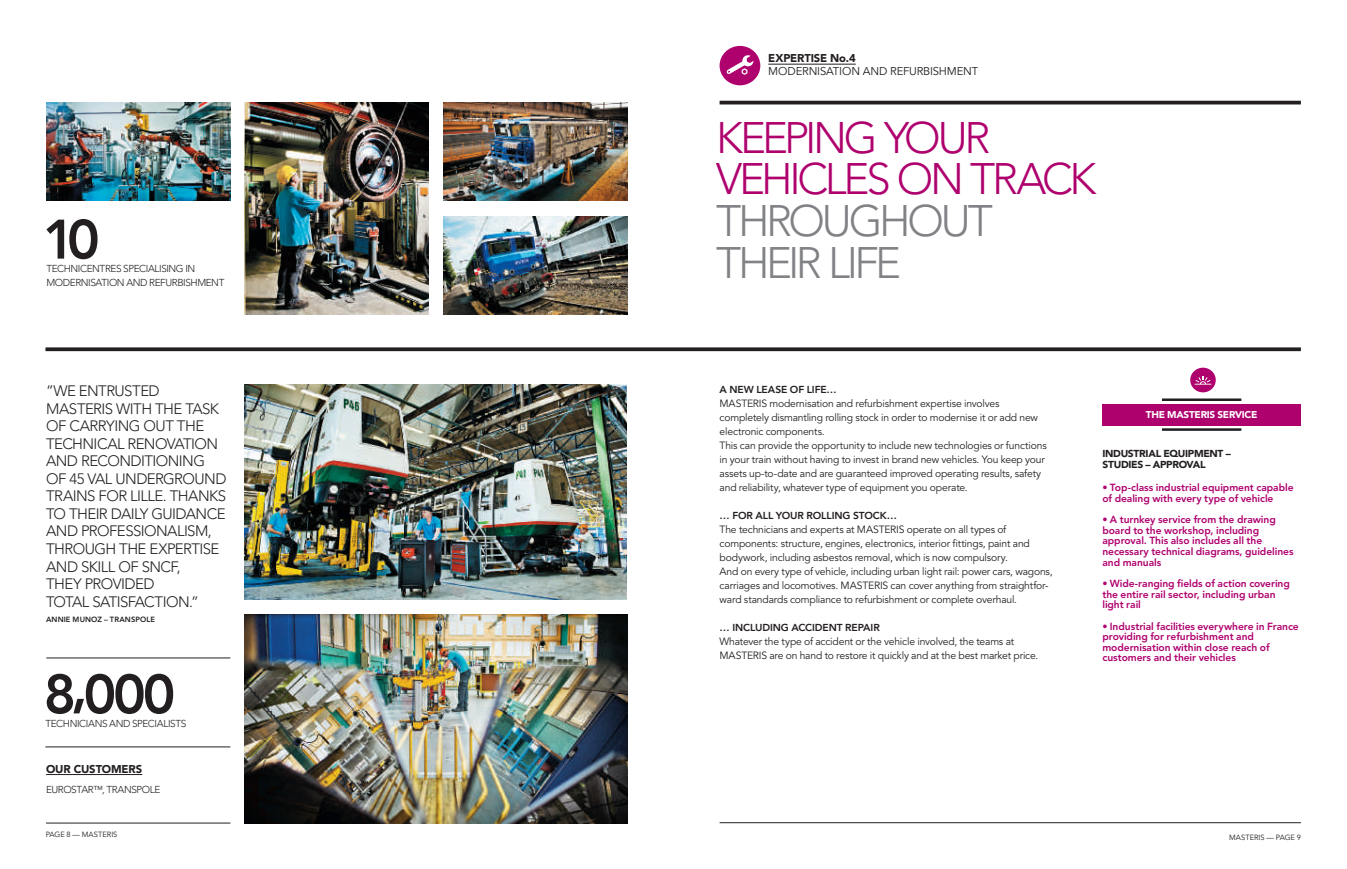
<style>
.page{position:relative;width:1347px;height:869px;background:#fff}
.page>*{position:absolute;margin:0;border:0;box-sizing:border-box;transform-origin:0 0}
.t1{font:800 55px "Avenir LT Std";color:#231f20}
.t2{font:300 43.75px/41.6px "Avenir LT Std";letter-spacing:-.075em;color:#af016e}
.t3{font:300 43.75px/41.6px "Avenir LT Std";letter-spacing:-.075em;color:#808285}
.t4{font:300 15px/17.5px "Avenir LT Std";letter-spacing:-.035em;color:#231f20}
.t5{font:11.25px "Avenir LT Std";letter-spacing:-.015em;color:#231f20}
.t6{font:900 11.25px "Avenir LT Std";letter-spacing:-.01em;color:#231f20}
.t7{font:10.5px/14px "Avenir LT Std";letter-spacing:-.015em;color:#231f20}
.t8{font:800 10.25px/10.6px "Avenir LT Std";letter-spacing:-.005em;color:#af016e}
.t9{font:300 10px/13.8px "Avenir LT Std";letter-spacing:-.04em;color:#231f20}
.t10{font:800 10px "Avenir LT Std";letter-spacing:-.01em;color:#231f20}
.t11{font:900 10px/11.2px "Avenir LT Std";letter-spacing:-.03em;color:#231f20}
.t12{font:900 9.75px "Avenir LT Std";letter-spacing:-.025em;color:#fff}
.t13{font:7.5px "Avenir LT Std";color:#231f20}
.t14{font:800 7.5px "Avenir LT Std";letter-spacing:.015em;color:#231f20}
.s1{font-weight:500}
</style>
<div class="page">
<hr style="left:719px;top:822px;width:581px;height:1px;background:#231f20">
<hr style="left:719px;top:101px;width:581px;height:3px;background:#231f20">
<hr style="left:1161px;top:398px;width:80px;height:3px;background:#231f20">
<hr style="left:1161px;top:428px;width:80px;height:2px;background:#231f20">
<div style="left:1102px;top:404px;width:198px;height:21px;background:#af016e"></div>
<div style="left:1190px;top:367px;width:25px;height:25px;background:#af016e;border-radius:50%"></div>
<svg style="left:1194px;top:376px;width:17px;height:8px"></svg>
<hr style="left:768px;top:64px;width:87px;height:1px;background:#231f20">
<hr style="left:46px;top:822px;width:184px;height:1px;background:#231f20">
<img style="left:244px;top:102px;width:185px;height:212px">
<img style="left:443px;top:102px;width:184px;height:99px">
<img style="left:443px;top:216px;width:184px;height:98px">
<img style="left:244px;top:385px;width:382px;height:214px">
<img style="left:244px;top:614px;width:383px;height:208px">
<svg style="left:45px;top:347px;width:1255px;height:4px;fill:#231f20"></svg>
<img style="left:46px;top:103px;width:184px;height:98px">
<hr style="left:46px;top:657px;width:184px;height:1px;background:#231f20">
<hr style="left:45px;top:746px;width:185px;height:1px;background:#231f20">
<hr style="left:46px;top:773px;width:96px;height:1px;background:#231f20">
<div style="left:719px;top:46px;width:41px;height:39px;background:#af016e;border-radius:50%"></div>
<svg style="left:726px;top:55px;width:27px;height:20px"></svg>
<h1 class="t1" style="left:43px;top:216px;width:58px">10</h1>
<p class="t9" style="left:46px;top:263px;width:180px">TECHNICENTRES SPECIALISING IN<br>MODERNISATION AND REFURBISHMENT</p>
<p class="t4" style="left:46px;top:383px;width:182px">”WE ENTRUSTED<br>MASTERIS WITH THE TASK<br>OF CARRYING OUT THE<br>TECHNICAL RENOVATION<br>AND RECONDITIONING<br>OF 45 VAL UNDERGROUND<br>TRAINS FOR LILLE. THANKS<br>TO THEIR DAILY GUIDANCE<br>AND PROFESSIONALISM,<br>THROUGH THE EXPERTISE<br>AND SKILL OF SNCF,<br>THEY PROVIDED<br>TOTAL SATISFACTION.”</p>
<p class="t14" style="left:46px;top:615px;width:110px">ANNIE MUNOZ – TRANSPOLE</p>
<p class="t6" style="left:768px;top:53px;width:89px">EXPERTISE No.4</p>
<p class="t5" style="left:768px;top:66px;width:211px">MODERNISATION AND REFURBISHMENT</p>
<h2 class="t2" style="left:716px;top:120px;width:382px">KEEPING YOUR<br>VEHICLES ON TRACK</h2>
<h2 class="t3" style="left:716px;top:203px;width:278px">THROUGHOUT<br>THEIR LIFE</h2>
<p class="t10" style="left:719px;top:385px;width:119px">A NEW LEASE OF LIFE…</p>
<p class="t7" style="left:719px;top:397px;width:329px">MASTERIS modernisation and refurbishment expertise involves completely dismantling rolling stock in order to modernise it or add new electronic components.<br>This can provide the opportunity to include new technologies or functions in your train without having to invest in brand new vehicles. You keep your assets up-to-date and are guaranteed improved operating results, safety and reliability, whatever type of equipment you operate.</p>
<p class="t10" style="left:719px;top:511px;width:179px">… FOR ALL YOUR ROLLING STOCK…</p>
<p class="t7" style="left:719px;top:523px;width:334px">The technicians and experts at MASTERIS operate on all types of components: structure, engines, electronics, interior fittings, paint and bodywork, including asbestos removal, which is now compulsory.<br>And on every type of vehicle, including urban light rail: power cars, wagons, carriages and locomotives. MASTERIS can cover anything from straightfor&shy;ward standards compliance to refurbishment or complete overhaul.</p>
<p class="t10" style="left:719px;top:623px;width:162px">… INCLUDING ACCIDENT REPAIR</p>
<p class="t7" style="left:719px;top:635px;width:320px">Whatever the type of accident or the vehicle involved, the teams at<br>MASTERIS are on hand to restore it quickly and at the best market price.</p>
<p class="t12" style="left:1145px;top:409px;width:113px">THE MASTERIS SERVICE</p>
<p class="t11" style="left:1102px;top:448px;width:130px">INDUSTRIAL EQUIPMENT –<br>STUDIES – APPROVAL</p>
<p class="t8" style="left:1102px;top:483px;width:193px"><span class="s1">•</span> Top-class industrial equipment capable of dealing with every type of vehicle</p>
<p class="t8" style="left:1102px;top:515px;width:193px"><span class="s1">•</span> A turnkey service from the drawing board to the workshop, including approval. This also includes all the necessary technical diagrams, guidelines and manuals</p>
<p class="t8" style="left:1102px;top:578px;width:189px"><span class="s1">•</span> Wide-ranging fields of action covering the entire rail sector, including urban light rail</p>
<p class="t8" style="left:1102px;top:621px;width:198px"><span class="s1">•</span> Industrial facilities everywhere in France providing for refurbishment and modernisation within close reach of customers and their vehicles</p>
<h1 class="t1" style="left:44px;top:670px;width:133px">8,000</h1>
<p class="t9" style="left:45px;top:717px;width:142px">TECHNICIANS AND SPECIALISTS</p>
<p class="t6" style="left:46px;top:764px;width:98px">OUR CUSTOMERS</p>
<p class="t9" style="left:46px;top:783px;width:116px">EUROSTAR™, TRANSPOLE</p>
<p class="t13" style="left:46px;top:831px;width:73px">PAGE 8 — MASTERIS</p>
<p class="t13" style="left:1229px;top:833px;width:73px">MASTERIS — PAGE 9</p>
</div>
